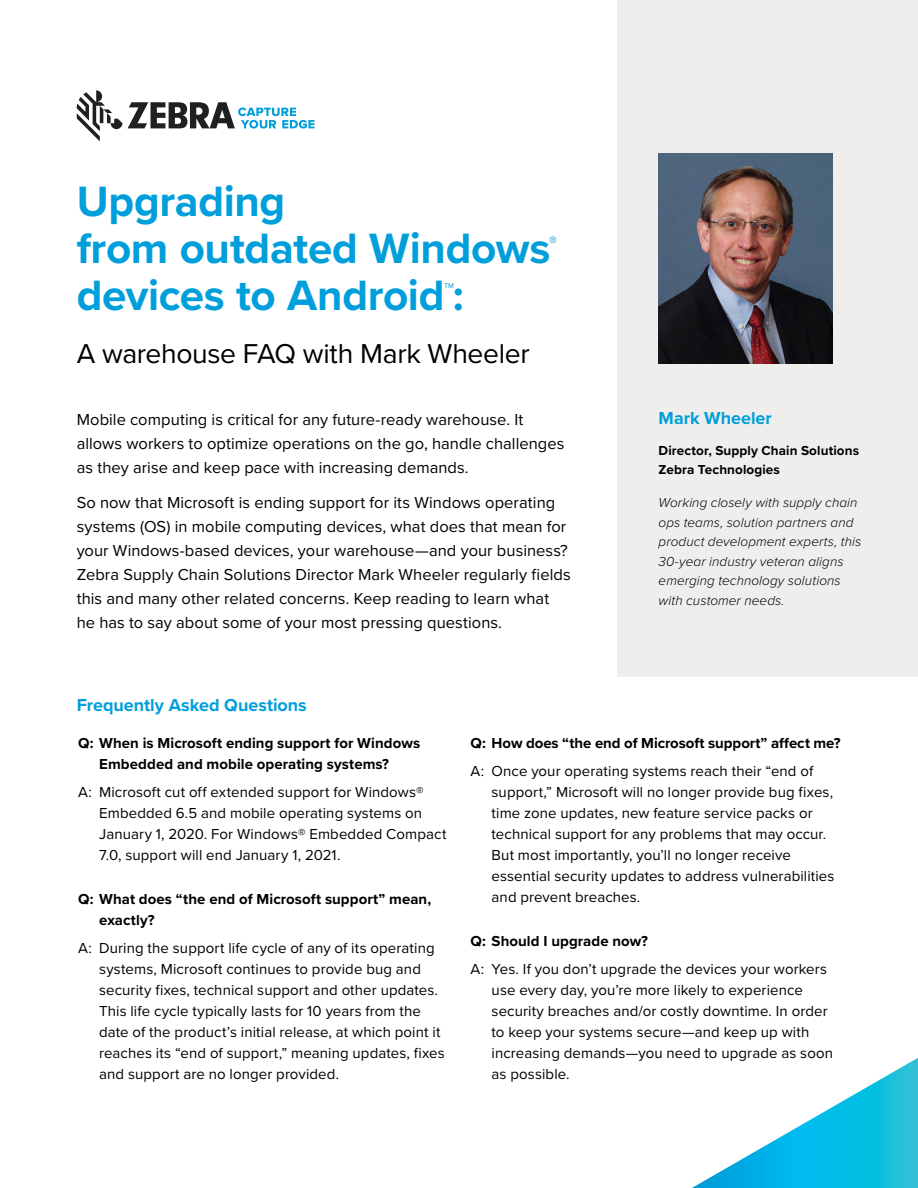
<style>
.page{position:relative;width:918px;height:1188px;background:#fff}
.page>*{position:absolute;margin:0;border:0;box-sizing:border-box;transform-origin:0 0}
.t1{font:700 43.95px/47.1px "Proxima Nova";letter-spacing:-.01em;color:#009fdb}
.t2{font:28.35px "Proxima Nova";letter-spacing:-.015em;color:#000}
.t3{font:700 18px "Proxima Nova";color:#009fdb}
.t4{font:16.5px/24px "Proxima Nova";letter-spacing:.005em;color:#000}
.t5{font:700 15.75px "Proxima Nova";color:#009fdb}
.t6{font:15px/21px "Proxima Nova";letter-spacing:.005em;color:#000}
.t7{font:700 15px/21px "Proxima Nova";letter-spacing:.005em;color:#000}
.t8{font:italic 300 13.5px/19.5px "Proxima Nova";letter-spacing:.01em;color:#000}
.t9{font:700 13.5px/19.5px "Proxima Nova";letter-spacing:.01em;color:#000}
</style>
<div class="page">
<div style="left:617px;top:0;width:301px;height:676px;background:#efeeed"></div>
<svg style="left:692px;top:1058px;width:226px;height:130px"></svg>
<svg style="left:77px;top:90px;width:45px;height:51px"></svg>
<svg style="left:128px;top:102px;width:187px;height:27px"></svg>
<img style="left:659px;top:154px;width:173px;height:210px">
<h1 class="t1" style="left:77px;top:177px;width:475px">Upgrading<br>from outdated Windows</h1>
<p class="t5" style="left:549px;top:230px;width:9px">®</p>
<h1 class="t1" style="left:77px;top:271px;width:389px">devices to Android<sup>™</sup>:</h1>
<h2 class="t2" style="left:77px;top:332px;width:455px">A warehouse FAQ with Mark Wheeler</h2>
<p class="t4" style="left:77px;top:407px;width:489px">Mobile computing is critical for any future-ready warehouse. It allows workers to optimize operations on the go, handle challenges as they arise and keep pace with increasing demands.</p>
<p class="t4" style="left:77px;top:489px;width:496px">So now that Microsoft is ending support for its Windows operating systems (OS) in mobile computing devices, what does that mean for your Windows-based devices, your warehouse—and your business?<br>Zebra Supply Chain Solutions Director Mark Wheeler regularly fields this and many other related concerns. Keep reading to learn what he has to say about some of your most pressing questions.</p>
<p class="t3" style="left:659px;top:405px;width:115px">Mark Wheeler</p>
<p class="t9" style="left:659px;top:440px;width:202px">Director, Supply Chain Solutions<br>Zebra Technologies</p>
<p class="t8" style="left:659px;top:493px;width:204px">Working closely with supply chain ops teams, solution partners and product development experts, this<br>30-year industry veteran aligns emerging technology solutions with customer needs.</p>
<p class="t3" style="left:77px;top:692px;width:232px">Frequently Asked Questions</p>
<p class="t7" style="left:99px;top:732px;width:322px;text-indent:-21px">Q: When is Microsoft ending support for Windows<br>Embedded and mobile operating systems?</p>
<p class="t6" style="left:99px;top:781px;width:349px;text-indent:-21px">A: Microsoft cut off extended support for Windows® Embedded 6.5 and mobile operating systems on January 1, 2020. For Windows® Embedded Compact 7.0, support will end January 1, 2021.</p>
<p class="t7" style="left:99px;top:888px;width:334px;text-indent:-21px">Q: What does “the end of Microsoft support” mean, exactly?</p>
<p class="t6" style="left:99px;top:937px;width:347px;text-indent:-21px">A: During the support life cycle of any of its operating systems, Microsoft continues to provide bug and security fixes, technical support and other updates.<br>This life cycle typically lasts for 10 years from the date of the product’s initial release, at which point it reaches its “end of support,” meaning updates, fixes and support are no longer provided.</p>
<p class="t7" style="left:471px;top:732px;width:372px">Q: How does “the end of Microsoft support” affect me?</p>
<p class="t6" style="left:492px;top:760px;width:344px;text-indent:-21px">A: Once your operating systems reach their “end of support,” Microsoft will no longer provide bug fixes, time zone updates, new feature service packs or technical support for any problems that may occur.<br>But most importantly, you’ll no longer receive essential security updates to address vulnerabilities and prevent breaches.</p>
<p class="t7" style="left:471px;top:930px;width:179px">Q: Should I upgrade now?</p>
<p class="t6" style="left:492px;top:958px;width:343px;text-indent:-21px">A: Yes. If you don’t upgrade the devices your workers use every day, you’re more likely to experience security breaches and/or costly downtime. In order to keep your systems secure—and keep up with increasing demands—you need to upgrade as soon as possible.</p>
</div>
